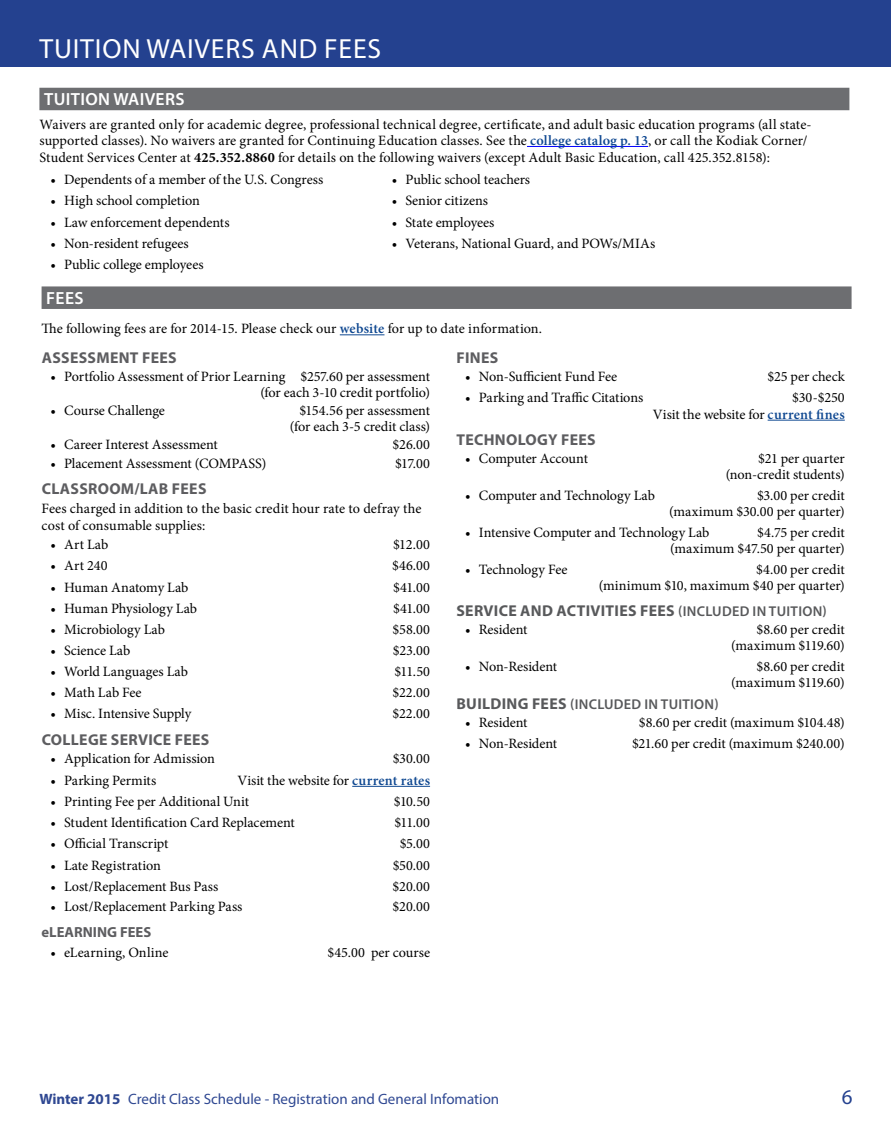
<style>
.page{position:relative;width:891px;height:1134px;background:#fff}
.page>*{position:absolute;margin:0;border:0;box-sizing:border-box;transform-origin:0 0}
.t1{font:27.75px "Myriad Pro";letter-spacing:.03em;color:#fff}
.t2{font:21px "Myriad Pro";color:#24418f}
.t3{font:600 17.7px "Myriad Pro";letter-spacing:.02em;color:#fff}
.t4{font:700 15.75px "Myriad Pro";letter-spacing:.02em;color:#5d5d60}
.t5{font:700 15.75px "Myriad Pro";letter-spacing:.02em;color:#58595b}
.t6{font:15px "Myriad Pro";color:#2f4892}
.t7{font:700 14.7px "Myriad Pro";color:#5d5d60}
.t8{font:14.25px/15.8px "Minion Pro";color:#000;text-align:right}
.t9{font:600 14.25px "Myriad Pro";letter-spacing:.02em;color:#58595b}
.s1{font-weight:600;color:#0f4891}
.s2{font-weight:700}
.s3{font-weight:600;font-size:14.25px}
.s4{font-weight:700;font-size:15.75px}
</style>
<div class="page">
<div style="left:0;top:0;width:891px;height:67px;background:#24418f"></div>
<div style="left:42px;top:286px;width:810px;height:23px;background:#6d6e71"></div>
<hr style="left:340px;top:334px;width:44px;height:1px;background:#0f4891">
<div style="left:39px;top:88px;width:810px;height:22px;background:#6d6e71"></div>
<hr style="left:527px;top:146px;width:121px;height:1px;background:#00f">
<hr style="left:352px;top:786px;width:78px;height:1px;background:#0f4891">
<hr style="left:768px;top:420px;width:77px;height:1px;background:#0f4891">
<h1 class="t1" style="left:39px;top:31px;width:343px">TUITION WAIVERS AND FEES</h1>
<p class="t3" style="left:44px;top:88px;width:142px">TUITION WAIVERS</p>
<p class="t8" style="left:39px;top:116px;width:774px;line-height:16.5px;text-align:left">Waivers are granted only for academic degree, professional technical degree, certificate, and adult basic education programs (all state&shy;supported classes). No waivers are granted for Continuing Education classes. See the <span class="s1">college catalog p. 13</span>, or call the Kodiak Corner/<br>Student Services Center at <span class="s2">425.352.8860</span> for details on the following waivers (except Adult Basic Education, call 425.352.8158):</p>
<p class="t8" style="left:51px;top:172px;width:274px">• Dependents of a member of the U.S. Congress</p>
<p class="t8" style="left:51px;top:193px;width:151px">• High school completion</p>
<p class="t8" style="left:51px;top:214px;width:181px">• Law enforcement dependents</p>
<p class="t8" style="left:51px;top:235px;width:140px">• Non-resident refugees</p>
<p class="t8" style="left:51px;top:256px;width:155px">• Public college employees</p>
<p class="t8" style="left:392px;top:172px;width:140px">• Public school teachers</p>
<p class="t8" style="left:392px;top:193px;width:98px">• Senior citizens</p>
<p class="t8" style="left:392px;top:214px;width:104px">• State employees</p>
<p class="t8" style="left:392px;top:235px;width:265px">• Veterans, National Guard, and POWs/MIAs</p>
<p class="t3" style="left:46px;top:287px;width:39px">FEES</p>
<p class="t8" style="left:42px;top:321px;width:502px">The following fees are for 2014-15. Please check our <span class="s1">website</span> for up to date information.</p>
<p class="t4" style="left:42px;top:347px;width:136px">ASSESSMENT FEES</p>
<p class="t8" style="left:51px;top:369px;width:381px">• Portfolio Assessment of Prior Learning $257.60 per assessment (for each 3-10 credit portfolio)</p>
<p class="t8" style="left:51px;top:403px;width:116px">• Course Challenge</p>
<p class="t8" style="left:290px;top:403px;width:142px">$154.56 per assessment (for each 3-5 credit class)</p>
<p class="t8" style="left:51px;top:437px;width:169px">• Career Interest Assessment</p>
<p class="t8" style="left:393px;top:437px;width:39px">$26.00</p>
<p class="t8" style="left:51px;top:456px;width:217px">• Placement Assessment (COMPASS)</p>
<p class="t8" style="left:395px;top:456px;width:36px">$17.00</p>
<p class="t4" style="left:42px;top:478px;width:166px">CLASSROOM/LAB FEES</p>
<p class="t8" style="left:42px;top:501px;width:381px;line-height:16.5px;text-align:left">Fees charged in addition to the basic credit hour rate to defray the cost of consumable supplies:</p>
<p class="t8" style="left:51px;top:537px;width:59px">• Art Lab</p>
<p class="t8" style="left:393px;top:537px;width:38px">$12.00</p>
<p class="t8" style="left:51px;top:558px;width:59px">• Art 240</p>
<p class="t8" style="left:392px;top:558px;width:40px">$46.00</p>
<p class="t8" style="left:51px;top:579px;width:139px">• Human Anatomy Lab</p>
<p class="t8" style="left:393px;top:579px;width:38px">$41.00</p>
<p class="t8" style="left:51px;top:600px;width:148px">• Human Physiology Lab</p>
<p class="t8" style="left:393px;top:600px;width:38px">$41.00</p>
<p class="t8" style="left:51px;top:622px;width:116px">• Microbiology Lab</p>
<p class="t8" style="left:393px;top:622px;width:39px">$58.00</p>
<p class="t8" style="left:51px;top:643px;width:81px">• Science Lab</p>
<p class="t8" style="left:393px;top:643px;width:39px">$23.00</p>
<p class="t8" style="left:51px;top:664px;width:139px">• World Languages Lab</p>
<p class="t8" style="left:394px;top:664px;width:37px">$11.50</p>
<p class="t8" style="left:51px;top:685px;width:93px">• Math Lab Fee</p>
<p class="t8" style="left:392px;top:685px;width:39px">$22.00</p>
<p class="t8" style="left:51px;top:706px;width:142px">• Misc. Intensive Supply</p>
<p class="t8" style="left:392px;top:706px;width:39px">$22.00</p>
<p class="t4" style="left:42px;top:729px;width:169px">COLLEGE SERVICE FEES</p>
<p class="t8" style="left:51px;top:751px;width:166px">• Application for Admission</p>
<p class="t8" style="left:393px;top:751px;width:39px">$30.00</p>
<p class="t8" style="left:51px;top:773px;width:107px">• Parking Permits</p>
<p class="t8" style="left:238px;top:773px;width:194px">Visit the website for <span class="s1">current rates</span></p>
<p class="t8" style="left:51px;top:794px;width:200px">• Printing Fee per Additional Unit</p>
<p class="t8" style="left:394px;top:794px;width:38px">$10.50</p>
<p class="t8" style="left:51px;top:815px;width:246px">• Student Identification Card Replacement</p>
<p class="t8" style="left:394px;top:815px;width:37px">$11.00</p>
<p class="t8" style="left:51px;top:836px;width:120px">• Official Transcript</p>
<p class="t8" style="left:400px;top:836px;width:32px">$5.00</p>
<p class="t8" style="left:51px;top:857px;width:112px">• Late Registration</p>
<p class="t8" style="left:393px;top:857px;width:39px">$50.00</p>
<p class="t8" style="left:51px;top:878px;width:169px">• Lost/Replacement Bus Pass</p>
<p class="t8" style="left:393px;top:878px;width:39px">$20.00</p>
<p class="t8" style="left:51px;top:899px;width:193px">• Lost/Replacement Parking Pass</p>
<p class="t8" style="left:393px;top:899px;width:39px">$20.00</p>
<p class="t7" style="left:42px;top:923px;width:111px">eLEARNING FEES</p>
<p class="t8" style="left:51px;top:945px;width:119px">• eLearning, Online</p>
<p class="t8" style="left:328px;top:945px;width:104px">$45.00 per course</p>
<p class="t4" style="left:456px;top:347px;width:43px">FINES</p>
<p class="t8" style="left:465px;top:369px;width:154px">• Non-Sufficient Fund Fee</p>
<p class="t8" style="left:767px;top:369px;width:79px">$25 per check</p>
<p class="t8" style="left:465px;top:390px;width:180px">• Parking and Traffic Citations</p>
<p class="t8" style="left:653px;top:389px;width:193px;line-height:16.5px">$30-$250<br>Visit the website for <span class="s1">current fines</span></p>
<p class="t4" style="left:456px;top:429px;width:141px">TECHNOLOGY FEES</p>
<p class="t8" style="left:465px;top:451px;width:124px">• Computer Account</p>
<p class="t8" style="left:726px;top:451px;width:121px">$21 per quarter (non-credit students)</p>
<p class="t8" style="left:465px;top:488px;width:191px">• Computer and Technology Lab</p>
<p class="t8" style="left:669px;top:488px;width:177px">$3.00 per credit<br>(maximum $30.00 per quarter)</p>
<p class="t8" style="left:465px;top:525px;width:246px">• Intensive Computer and Technology Lab</p>
<p class="t8" style="left:670px;top:525px;width:176px">$4.75 per credit<br>(maximum $47.50 per quarter)</p>
<p class="t8" style="left:465px;top:562px;width:104px">• Technology Fee</p>
<p class="t8" style="left:599px;top:562px;width:247px">$4.00 per credit<br>(minimum $10, maximum $40 per quarter)</p>
<p class="t5" style="left:456px;top:600px;width:372px">SERVICE AND ACTIVITIES FEES <span class="s3">(INCLUDED IN TUITION)</span></p>
<p class="t8" style="left:465px;top:622px;width:64px">• Resident</p>
<p class="t8" style="left:731px;top:622px;width:115px">$8.60 per credit (maximum $119.60)</p>
<p class="t8" style="left:465px;top:659px;width:93px">• Non-Resident</p>
<p class="t8" style="left:731px;top:659px;width:115px">$8.60 per credit (maximum $119.60)</p>
<p class="t9" style="left:456px;top:695px;width:264px"><span class="s4">BUILDING FEES</span> (INCLUDED IN TUITION)</p>
<p class="t8" style="left:465px;top:715px;width:64px">• Resident</p>
<p class="t8" style="left:639px;top:715px;width:207px">$8.60 per credit (maximum $104.48)</p>
<p class="t8" style="left:465px;top:736px;width:93px">• Non-Resident</p>
<p class="t8" style="left:632px;top:736px;width:214px">$21.60 per credit (maximum $240.00)</p>
<p class="t6" style="left:40px;top:1090px;width:461px"><span class="s2">Winter 2015</span> Credit Class Schedule - Registration and General Infomation</p>
<h2 class="t2" style="left:842px;top:1084px;width:12px">6</h2>
</div>
